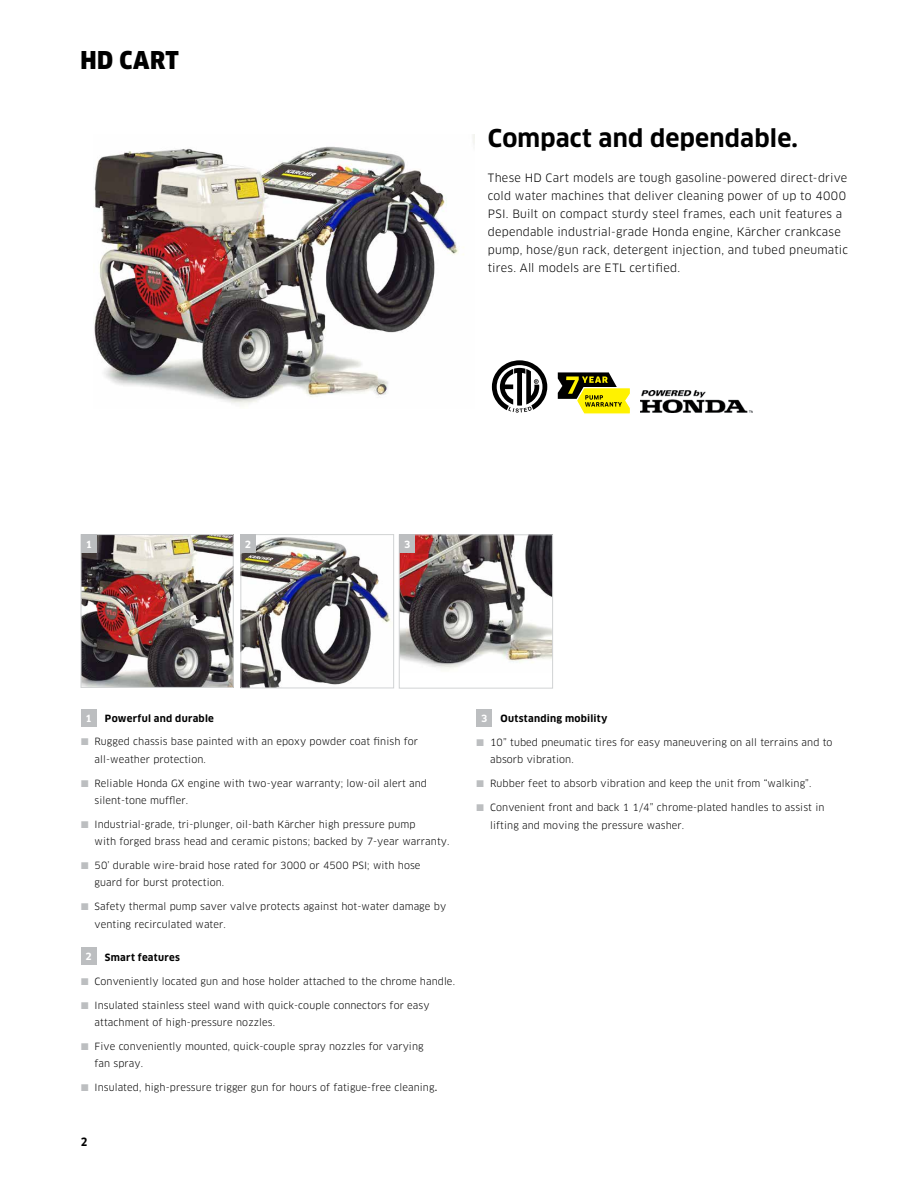
<style>
.page{position:relative;width:918px;height:1188px;background:#fff}
.page>*{position:absolute;margin:0;border:0;box-sizing:border-box;transform-origin:0 0}
.t1{font:700 24px "Clan Pro";letter-spacing:.01em;color:#000}
.t2{font:900 24px "Clan Pro Narr";letter-spacing:.02em;color:#000}
.t3{font:11.25px/18px "Clan Pro";letter-spacing:.02em;color:#000}
.t4{font:700 11.25px "Clan Pro Narr";color:#000}
.t5{font:9.75px/17.2px "Clan Pro";letter-spacing:.01em;color:#000}
.t6{font:700 9.75px "Clan Pro";letter-spacing:.03em;color:#000}
.t7{font:700 9.75px "Clan Pro";color:#fff}
.s1{color:#bcbec0}
.s2{font-family:"Helvetica Neue LT Pro";font-weight:300;font-size:11.7px}
</style>
<div class="page">
<img style="left:83px;top:536px;width:148px;height:150px">
<div style="left:81px;top:534px;width:152px;height:154px;border:1px solid #d1d3d4"></div>
<img style="left:243px;top:537px;width:148px;height:149px">
<div style="left:241px;top:534px;width:153px;height:154px;border:1px solid #d1d3d4"></div>
<img style="left:401px;top:537px;width:150px;height:132px">
<div style="left:399px;top:535px;width:154px;height:153px;border:1px solid #d1d3d4"></div>
<div style="left:81px;top:709px;width:15px;height:17px;background:#bcbec0"></div>
<div style="left:81px;top:948px;width:15px;height:17px;background:#bcbec0"></div>
<div style="left:477px;top:709px;width:15px;height:17px;background:#bcbec0"></div>
<div style="left:81px;top:535px;width:16px;height:18px;background:#bcbec0"></div>
<div style="left:240px;top:535px;width:16px;height:18px;background:#bcbec0"></div>
<div style="left:400px;top:535px;width:15px;height:18px;background:#bcbec0"></div>
<img style="left:94px;top:134px;width:381px;height:272px">
<svg style="left:558px;top:372px;width:72px;height:42px"></svg>
<img style="left:640px;top:390px;width:112px;height:22px">
<svg style="left:492px;top:360px;width:55px;height:53px"></svg>
<h1 class="t2" style="left:81px;top:47px;width:100px">HD CART</h1>
<h1 class="t1" style="left:488px;top:125px;width:312px">Compact and dependable.</h1>
<p class="t3" style="left:488px;top:169px;width:362px">These HD Cart models are tough gasoline-powered direct-drive cold water machines that deliver cleaning power of up to 4000<br>PSI. Built on compact sturdy steel frames, each unit features a dependable industrial-grade Honda engine, Kärcher crankcase pump, hose/gun rack, detergent injection, and tubed pneumatic tires. All models are ETL certified.</p>
<p class="t7" style="left:86px;top:539px;width:8px">1</p>
<p class="t7" style="left:245px;top:539px;width:8px">2</p>
<p class="t7" style="left:404px;top:539px;width:8px">3</p>
<p class="t7" style="left:86px;top:712px;width:8px">1</p>
<p class="t6" style="left:105px;top:713px;width:111px">Powerful and durable</p>
<p class="t5" style="left:95px;top:733px;width:325px;text-indent:-14px"><span class="s1">■</span> Rugged chassis base painted with an epoxy powder coat finish for all-weather protection.</p>
<p class="t5" style="left:95px;top:774px;width:334px;text-indent:-14px"><span class="s1">■</span> Reliable Honda GX engine with two-year warranty; low-oil alert and silent-tone muffler.</p>
<p class="t5" style="left:95px;top:816px;width:356px;text-indent:-14px"><span class="s1">■</span> Industrial-grade, tri-plunger, oil-bath Kärcher high pressure pump<br>with forged brass head and ceramic pistons; backed by 7-year warranty.</p>
<p class="t5" style="left:95px;top:857px;width:327px;text-indent:-14px"><span class="s1">■</span> 50’ durable wire-braid hose rated for 3000 or 4500 PSI; with hose guard for burst protection.</p>
<p class="t5" style="left:95px;top:898px;width:353px;text-indent:-14px"><span class="s1">■</span> Safety thermal pump saver valve protects against hot-water damage by venting recirculated water.</p>
<p class="t7" style="left:86px;top:951px;width:8px">2</p>
<p class="t6" style="left:105px;top:951px;width:77px">Smart features</p>
<p class="t5" style="left:81px;top:972px;width:376px"><span class="s1">■</span> Conveniently located gun and hose holder attached to the chrome handle.</p>
<p class="t5" style="left:95px;top:996px;width:337px;text-indent:-14px"><span class="s1">■</span> Insulated stainless steel wand with quick-couple connectors for easy attachment of high-pressure nozzles.</p>
<p class="t5" style="left:95px;top:1038px;width:331px;text-indent:-14px"><span class="s1">■</span> Five conveniently mounted, quick-couple spray nozzles for varying fan spray.</p>
<p class="t5" style="left:81px;top:1079px;width:358px"><span class="s1">■</span> Insulated, high-pressure trigger gun for hours of fatigue-free cleaning<span class="s2">.</span></p>
<p class="t4" style="left:81px;top:1135px;width:8px">2</p>
<p class="t7" style="left:481px;top:712px;width:8px">3</p>
<p class="t6" style="left:501px;top:713px;width:109px">Outstanding mobility</p>
<p class="t5" style="left:490px;top:734px;width:344px;text-indent:-14px"><span class="s1">■</span> 10” tubed pneumatic tires for easy maneuvering on all terrains and to absorb vibration.</p>
<p class="t5" style="left:477px;top:775px;width:336px"><span class="s1">■</span> Rubber feet to absorb vibration and keep the unit from “walking”.</p>
<p class="t5" style="left:490px;top:799px;width:336px;text-indent:-14px"><span class="s1">■</span> Convenient front and back 1 1/4” chrome-plated handles to assist in lifting and moving the pressure washer.</p>
</div>
